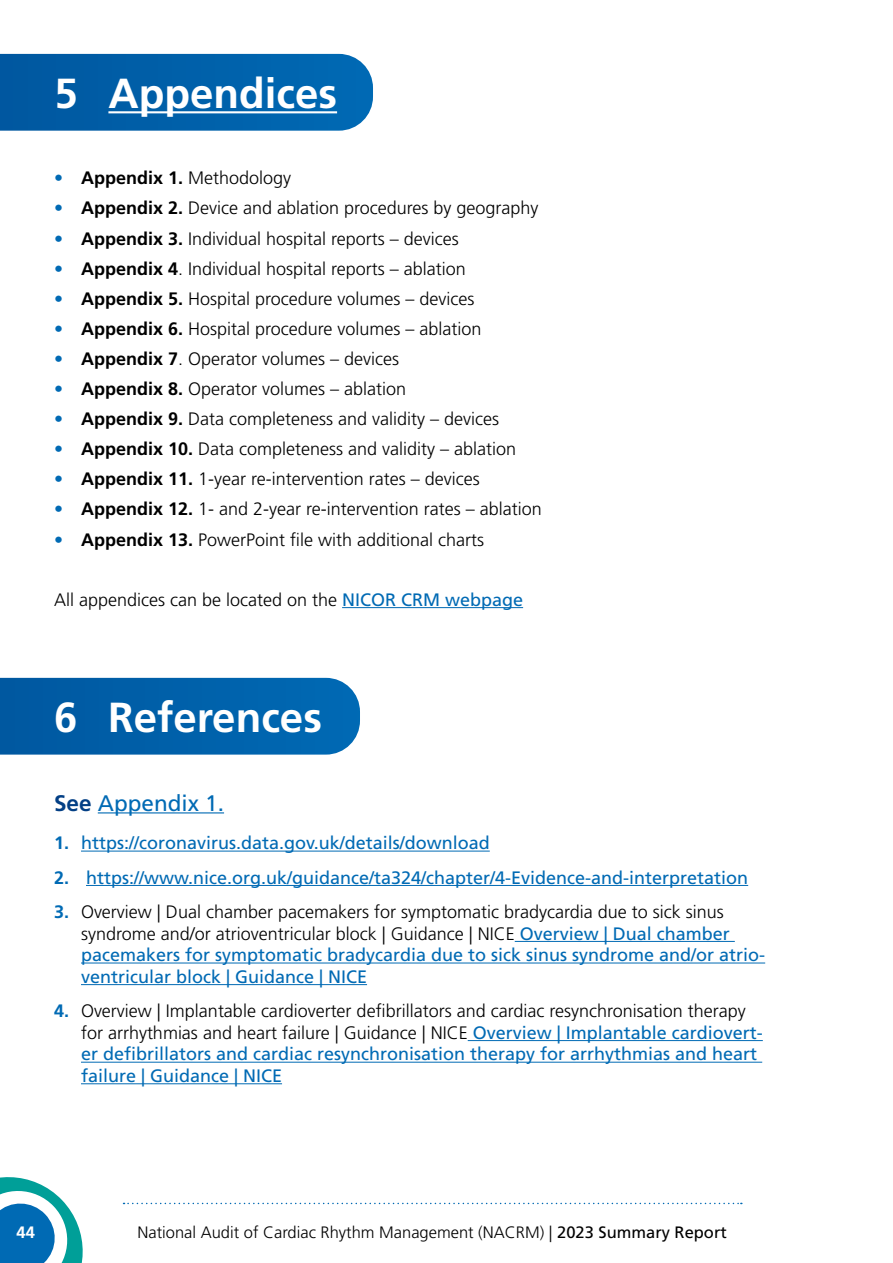
<style>
.page{position:relative;width:893px;height:1263px;background:#fff}
.page>*{position:absolute;margin:0;border:0;box-sizing:border-box;transform-origin:0 0}
.Page_header_white{font:700 42px "Frutiger LT Std";color:#fff}
.Smaller_black_sub-he{font:22.5px "Frutiger LT Std";color:#006ab4}
.t1{font:18px/21.6px "Frutiger LT Std";color:#006ab4}
.Paragraph_bullet_lis{font:300 18px "Frutiger LT Std";color:#000}
.t2{font:300 16.5px "Frutiger LT Std";color:#000}
.t3{font:700 16.5px "Frutiger LT Com";color:#fff}
.s1{font-weight:700;color:#006ab4}
.s2{font-weight:700}
.s3{font-weight:400;color:#006ab4}
.s4{font-weight:700;color:#033f85}
.s5{font-weight:300;color:#000}
.s6{font-weight:400}
</style>
<div class="page">
<svg style="left:0;top:1177px;width:83px;height:86px"></svg>
<svg style="left:124px;top:1203px;width:618px;height:1px"></svg>
<svg style="left:0;top:678px;width:360px;height:77px;background:#0463ab"></svg>
<hr style="left:342px;top:607px;width:181px;height:1px;background:#006ab4">
<hr style="left:98px;top:812px;width:126px;height:1px;background:#006ab4">
<hr style="left:81px;top:851px;width:409px;height:1px;background:#006ab4">
<hr style="left:86px;top:885px;width:662px;height:1px;background:#006ab4">
<hr style="left:515px;top:941px;width:220px;height:1px;background:#006ab4">
<hr style="left:81px;top:962px;width:684px;height:1px;background:#006ab4">
<hr style="left:81px;top:984px;width:286px;height:1px;background:#006ab4">
<hr style="left:468px;top:1040px;width:295px;height:1px;background:#006ab4">
<hr style="left:81px;top:1062px;width:681px;height:1px;background:#006ab4">
<hr style="left:81px;top:1083px;width:201px;height:1px;background:#006ab4">
<svg style="left:0;top:54px;width:373px;height:77px;background:#0663ab"></svg>
<hr style="left:108px;top:111px;width:229px;height:2px;background:#fff">
<p class="Page_header_white" style="left:54px;top:69px;width:284px">5 Appendices</p>
<p class="Paragraph_bullet_lis" style="left:54px;top:168px;width:239px"><span class="s1">•</span> <span class="s2">Appendix 1.</span> Methodology</p>
<p class="Paragraph_bullet_lis" style="left:54px;top:198px;width:486px"><span class="s1">•</span> <span class="s2">Appendix 2.</span> Device and ablation procedures by geography</p>
<p class="Paragraph_bullet_lis" style="left:54px;top:228px;width:406px"><span class="s1">•</span> <span class="s2">Appendix 3.</span> Individual hospital reports – devices</p>
<p class="Paragraph_bullet_lis" style="left:54px;top:258px;width:413px"><span class="s1">•</span> <span class="s2">Appendix 4</span>. Individual hospital reports – ablation</p>
<p class="Paragraph_bullet_lis" style="left:54px;top:288px;width:422px"><span class="s1">•</span> <span class="s2">Appendix 5.</span> Hospital procedure volumes – devices</p>
<p class="Paragraph_bullet_lis" style="left:54px;top:318px;width:429px"><span class="s1">•</span> <span class="s2">Appendix 6.</span> Hospital procedure volumes – ablation</p>
<p class="Paragraph_bullet_lis" style="left:54px;top:349px;width:347px"><span class="s1">•</span> <span class="s2">Appendix 7</span>. Operator volumes – devices</p>
<p class="Paragraph_bullet_lis" style="left:54px;top:379px;width:354px"><span class="s1">•</span> <span class="s2">Appendix 8.</span> Operator volumes – ablation</p>
<p class="Paragraph_bullet_lis" style="left:54px;top:409px;width:447px"><span class="s1">•</span> <span class="s2">Appendix 9.</span> Data completeness and validity – devices</p>
<p class="Paragraph_bullet_lis" style="left:54px;top:439px;width:464px"><span class="s1">•</span> <span class="s2">Appendix 10.</span> Data completeness and validity – ablation</p>
<p class="Paragraph_bullet_lis" style="left:54px;top:469px;width:427px"><span class="s1">•</span> <span class="s2">Appendix 11.</span> 1-year re-intervention rates – devices</p>
<p class="Paragraph_bullet_lis" style="left:54px;top:499px;width:489px"><span class="s1">•</span> <span class="s2">Appendix 12.</span> 1- and 2-year re-intervention rates – ablation</p>
<p class="Paragraph_bullet_lis" style="left:54px;top:529px;width:432px"><span class="s1">•</span> <span class="s2">Appendix 13.</span> PowerPoint file with additional charts</p>
<p class="Paragraph_bullet_lis" style="left:54px;top:589px;width:471px">All appendices can be located on the <span class="s3">NICOR CRM webpage</span></p>
<p class="Page_header_white" style="left:54px;top:692px;width:269px">6 References</p>
<p class="Smaller_black_sub-he" style="left:54px;top:790px;width:172px"><span class="s4">See</span> Appendix 1.</p>
<p class="t1" style="left:54px;top:832px;width:437px"><span class="s2">1.</span> https://coronavirus.data.gov.uk/details/download</p>
<p class="t1" style="left:54px;top:867px;width:696px"><span class="s2">2.</span> https://www.nice.org.uk/guidance/ta324/chapter/4-Evidence-and-interpretation</p>
<p class="t1" style="left:81px;top:901px;width:686px;text-indent:-27px"><span class="s2">3.</span> <span class="s5">Overview | Dual chamber pacemakers for symptomatic bradycardia due to sick sinus syndrome and/or atrioventricular block | Guidance | NICE</span> Overview | Dual chamber pacemakers for symptomatic bradycardia due to sick sinus syndrome and/or atrio&shy;ventricular block | Guidance | NICE</p>
<p class="t1" style="left:81px;top:1000px;width:683px;text-indent:-27px"><span class="s2">4.</span> <span class="s5">Overview | Implantable cardioverter defibrillators and cardiac resynchronisation therapy for arrhythmias and heart failure | Guidance | NICE</span> Overview | Implantable cardiovert&shy;er defibrillators and cardiac resynchronisation therapy for arrhythmias and heart failure | Guidance | NICE</p>
<p class="t3" style="left:17px;top:1222px;width:20px">44</p>
<p class="t2" style="left:138px;top:1223px;width:591px">National Audit of Cardiac Rhythm Management (NACRM) | <span class="s6">2023 Summary Report</span></p>
</div>
